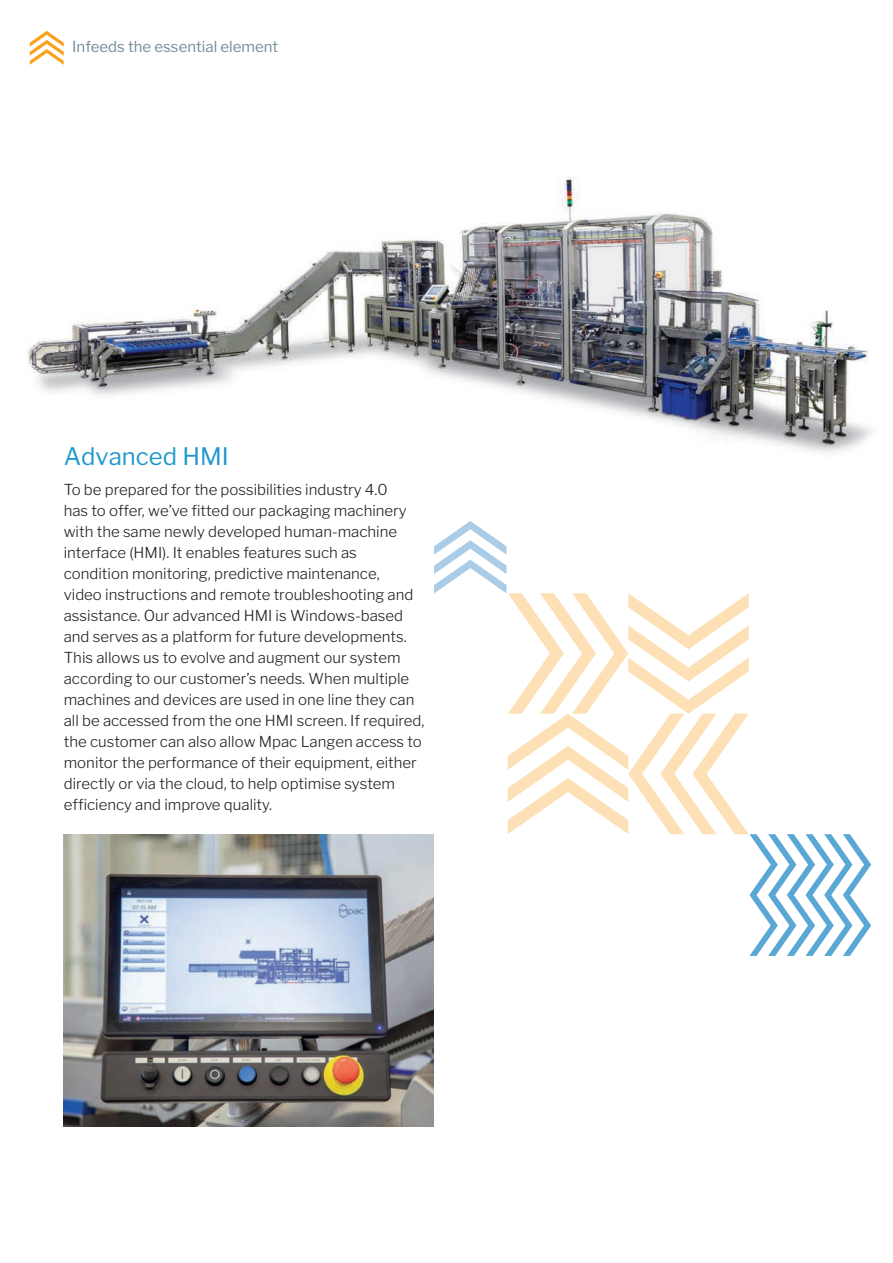
<style>
.page{position:relative;width:893px;height:1263px;background:#fff}
.page>*{position:absolute;margin:0;border:0;box-sizing:border-box;transform-origin:0 0}
.t1{font:24px "Libre Franklin";color:#2198cc}
.t2{font:300 15px/21px "Libre Franklin";color:#231f20}
.t3{font:15px "Libre Franklin";color:#758c99}
</style>
<div class="page">
<img style="left:26px;top:177px;width:846px;height:276px">
<svg style="left:30px;top:31px;width:34px;height:34px"></svg>
<img style="left:64px;top:834px;width:370px;height:292px">
<svg style="left:434px;top:521px;width:437px;height:435px"></svg>
<p class="t3" style="left:72px;top:38px;width:208px">Infeeds the essential element</p>
<h1 class="t1" style="left:64px;top:442px;width:166px">Advanced HMI</h1>
<p class="t2" style="left:64px;top:479px;width:362px">To be prepared for the possibilities industry 4.0<br>has to offer, we’ve fitted our packaging machinery with the same newly developed human-machine interface (HMI). It enables features such as condition monitoring, predictive maintenance,<br>video instructions and remote troubleshooting and assistance. Our advanced HMI is Windows-based and serves as a platform for future developments.<br>This allows us to evolve and augment our system according to our customer’s needs. When multiple machines and devices are used in one line they can all be accessed from the one HMI screen. If required, the customer can also allow Mpac Langen access to monitor the performance of their equipment, either directly or via the cloud, to help optimise system efficiency and improve quality.</p>
</div>
